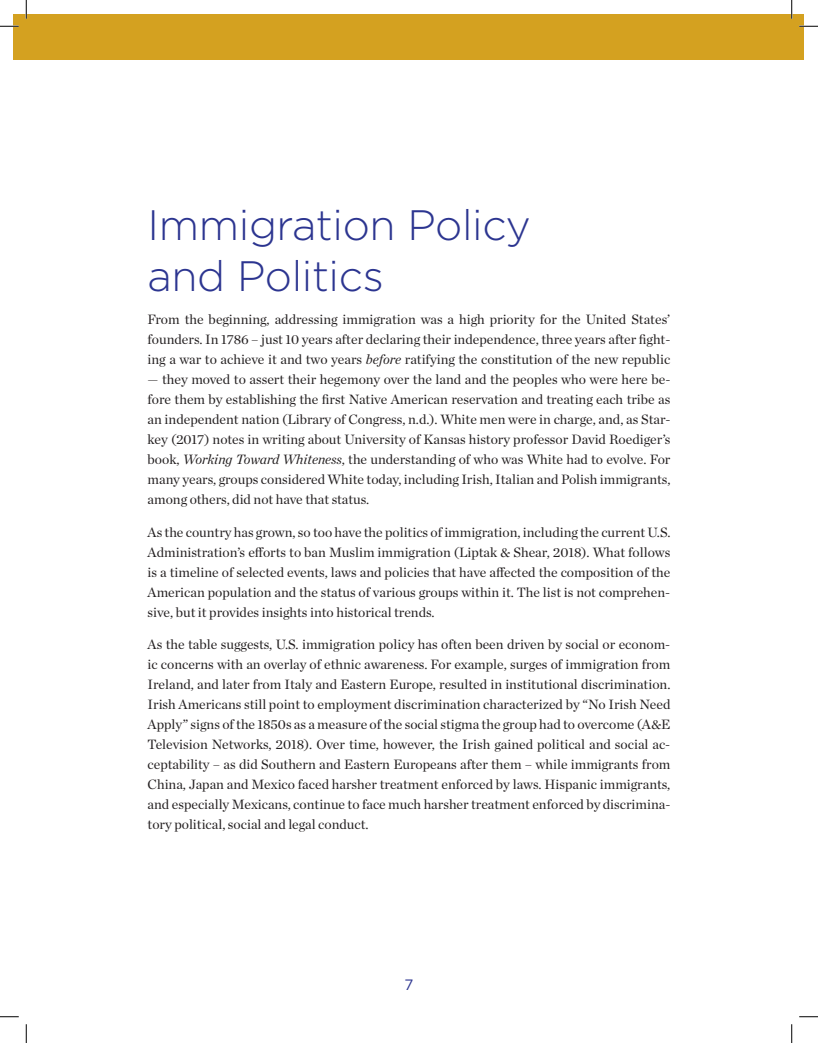
<style>
.page{position:relative;width:818px;height:1043px;background:#fff}
.page>*{position:absolute;margin:0;border:0;box-sizing:border-box;transform-origin:0 0}
.t1{font:300 42.5px/51px "Gotham";letter-spacing:-.01em;color:#2c3590}
.t2{font:15px "Gotham";color:#2c3590}
.t3{font:13.75px/20px "Chronicle Deck";color:#231f20;text-align:justify}
.s1{font-style:italic}
</style>
<div class="page">
<div style="left:14px;top:14px;width:12px;height:45px;background:#d4a120"></div>
<div style="left:26px;top:14px;width:778px;height:45px;background:#d4a120"></div>
<svg style="left:0;top:25px;width:19px;height:2px"></svg>
<svg style="left:799px;top:25px;width:19px;height:2px"></svg>
<svg style="left:0;top:1016px;width:19px;height:1px"></svg>
<svg style="left:799px;top:1016px;width:19px;height:1px"></svg>
<svg style="left:25px;top:0;width:2px;height:19px"></svg>
<svg style="left:25px;top:1024px;width:2px;height:18px"></svg>
<svg style="left:790px;top:0;width:2px;height:19px"></svg>
<svg style="left:791px;top:1024px;width:1px;height:18px"></svg>
<h1 class="t1" style="left:148px;top:199px;width:385px">Immigration Policy and Politics</h1>
<p class="t3" style="left:148px;top:308px;width:524px">From the beginning, addressing immigration was a high priority for the United States’ founders. In 1786 – just 10 years after declaring their independence, three years after fight&shy;ing a war to achieve it and two years <span class="s1">before</span> ratifying the constitution of the new republic</p>
<p class="t3" style="left:148px;top:368px;width:524px">— they moved to assert their hegemony over the land and the peoples who were here be&shy;fore them by establishing the first Native American reservation and treating each tribe as an independent nation (Library of Congress, n.d.). White men were in charge, and, as Star&shy;key (2017) notes in writing about University of Kansas history professor David Roediger’s book, <span class="s1">Working Toward Whiteness</span>, the understanding of who was White had to evolve. For many years, groups considered White today, including Irish, Italian and Polish immigrants, among others, did not have that status.</p>
<p class="t3" style="left:148px;top:521px;width:524px">As the country has grown, so too have the politics of immigration, including the current U.S.<br>Administration’s efforts to ban Muslim immigration (Liptak &amp; Shear, 2018). What follows is a timeline of selected events, laws and policies that have affected the composition of the American population and the status of various groups within it. The list is not comprehen&shy;sive, but it provides insights into historical trends.</p>
<p class="t3" style="left:148px;top:633px;width:524px">As the table suggests, U.S. immigration policy has often been driven by social or econom&shy;ic concerns with an overlay of ethnic awareness. For example, surges of immigration from Ireland, and later from Italy and Eastern Europe, resulted in institutional discrimination.<br>Irish Americans still point to employment discrimination characterized by “No Irish Need Apply” signs of the 1850s as a measure of the social stigma the group had to overcome (A&amp;E Television Networks, 2018). Over time, however, the Irish gained political and social ac&shy;ceptability – as did Southern and Eastern Europeans after them – while immigrants from China, Japan and Mexico faced harsher treatment enforced by laws. Hispanic immigrants, and especially Mexicans, continue to face much harsher treatment enforced by discrimina&shy;tory political, social and legal conduct.</p>
<p class="t2" style="left:404px;top:975px;width:10px">7</p>
</div>
